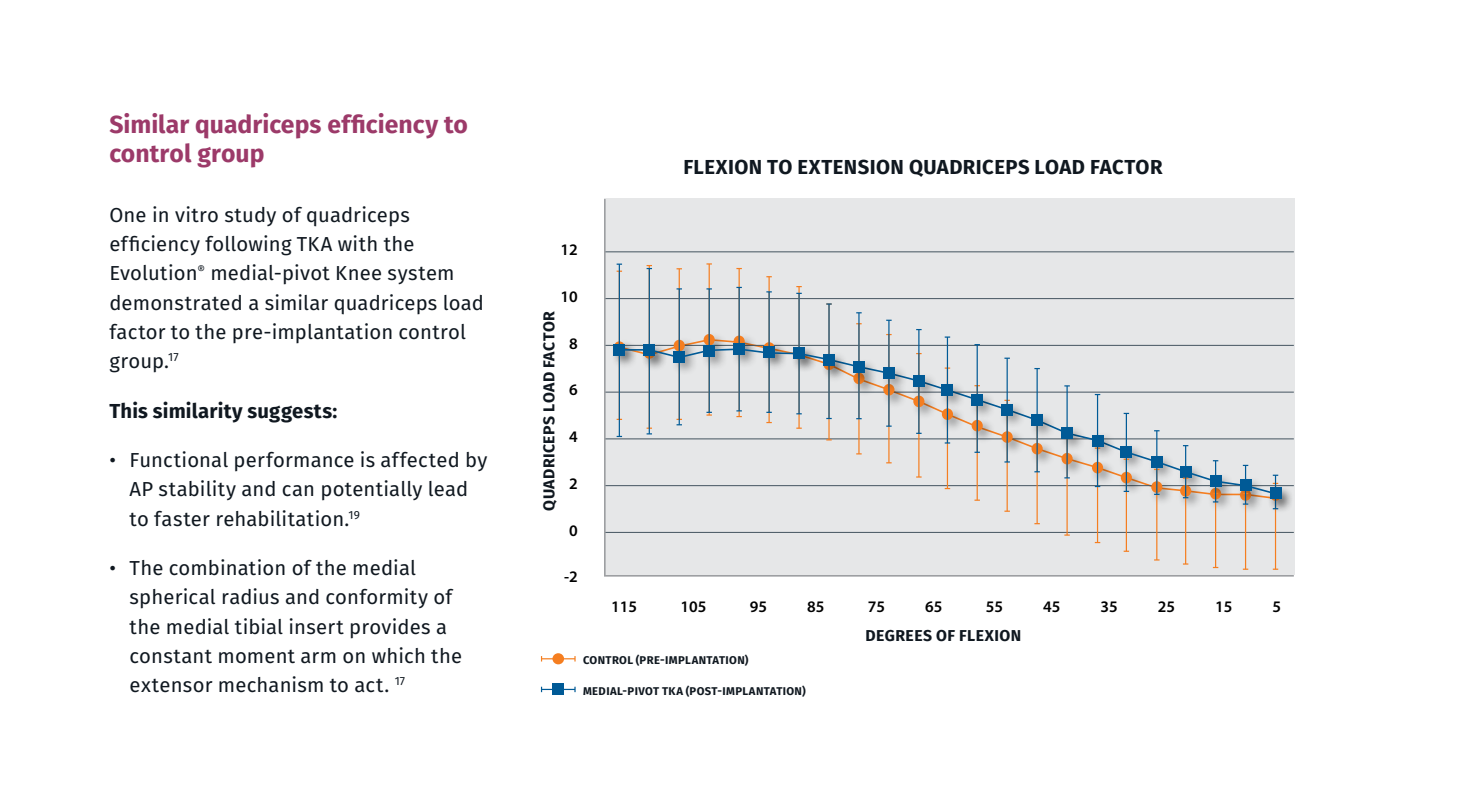
<style>
.page{position:relative;width:1458px;height:810px;background:#fff}
.page>*{position:absolute;margin:0;border:0;box-sizing:border-box;transform-origin:0 0}
.t1{font:700 24.75px/29.2px "Fira Sans";color:#9c3a69}
.t2{font:20.25px/29.2px "Fira Sans";letter-spacing:.01em;color:#101820}
.t3{font:700 20.25px "Fira Sans";letter-spacing:.02em;color:#101820}
.t4{font:600 16.2px "Myriad Pro";color:#000}
.t5{font:700 15.75px "Fira Sans";letter-spacing:.03em;color:#101820}
.t6{font:700 11.25px "Fira Sans";letter-spacing:.035em;color:#101820}
</style>
<div class="page">
<div style="left:604px;top:198px;width:691px;height:379px;background:#e6e7e8"></div>
<div style="left:611px;top:341px;width:27px;height:28px;background:#000;opacity:.35"></div>
<div style="left:614px;top:344px;width:11px;height:12px;background:#005a96"></div>
<hr style="left:679px;top:269px;width:1px;height:150px;background:#f57e20">
<hr style="left:709px;top:264px;width:1px;height:151px;background:#f57e20">
<svg style="left:706px;top:263px;width:6px;height:2px"></svg>
<hr style="left:739px;top:269px;width:1px;height:148px;background:#f57e20">
<hr style="left:769px;top:277px;width:1px;height:146px;background:#f57e20">
<hr style="left:798px;top:287px;width:2px;height:141px;background:#f57e20">
<div style="left:1207px;top:485px;width:27px;height:28px;background:#e6e7e8"></div>
<div style="left:1237px;top:486px;width:27px;height:29px;background:#e6e7e8"></div>
<div style="left:1267px;top:486px;width:27px;height:29px;background:#000;opacity:.35"></div>
<hr style="left:1275px;top:483px;width:1px;height:86px;background:#f57e20">
<div style="left:1267px;top:484px;width:27px;height:28px;background:#000;opacity:.35"></div>
<div style="left:1270px;top:487px;width:11px;height:12px;background:#005a96"></div>
<hr style="left:1037px;top:420px;width:1px;height:104px;background:#f57e20">
<hr style="left:1067px;top:432px;width:1px;height:103px;background:#f57e20">
<svg style="left:1064px;top:534px;width:6px;height:2px"></svg>
<hr style="left:1097px;top:448px;width:1px;height:95px;background:#f57e20">
<hr style="left:1126px;top:459px;width:1px;height:92px;background:#f57e20">
<hr style="left:1156px;top:469px;width:1px;height:91px;background:#f57e20">
<svg style="left:1154px;top:559px;width:6px;height:2px"></svg>
<hr style="left:1185px;top:478px;width:1px;height:86px;background:#f57e20">
<hr style="left:1215px;top:493px;width:1px;height:75px;background:#f57e20">
<hr style="left:1245px;top:493px;width:1px;height:76px;background:#f57e20">
<hr style="left:769px;top:292px;width:1px;height:120px;background:#005a96">
<hr style="left:798px;top:293px;width:2px;height:121px;background:#005a96">
<hr style="left:828px;top:304px;width:2px;height:114px;background:#005a96">
<svg style="left:826px;top:303px;width:6px;height:2px"></svg>
<hr style="left:858px;top:313px;width:2px;height:106px;background:#005a96">
<hr style="left:739px;top:287px;width:1px;height:124px;background:#005a96">
<hr style="left:709px;top:289px;width:1px;height:123px;background:#005a96">
<svg style="left:706px;top:288px;width:6px;height:2px"></svg>
<hr style="left:679px;top:289px;width:1px;height:136px;background:#005a96">
<hr style="left:649px;top:269px;width:1px;height:165px;background:#005a96">
<svg style="left:647px;top:265px;width:5px;height:4px"></svg>
<hr style="left:619px;top:264px;width:1px;height:172px;background:#005a96">
<svg style="left:617px;top:320px;width:661px;height:192px;background:#dcdddd"></svg>
<div style="left:552px;top:653px;width:12px;height:11px;background:#f57e20;border-radius:50%"></div>
<hr style="left:542px;top:658px;width:33px;height:1px;background:#f57e20">
<svg style="left:574px;top:656px;width:2px;height:6px"></svg>
<div style="left:552px;top:684px;width:12px;height:11px;background:#005a96"></div>
<hr style="left:542px;top:689px;width:33px;height:1px;background:#005a96">
<svg style="left:615px;top:348px;width:663px;height:148px;background:#d8dadb"></svg>
<div style="left:821px;top:351px;width:27px;height:28px;background:#000;opacity:.35"></div>
<div style="left:823px;top:354px;width:12px;height:11px;background:#005a96"></div>
<div style="left:851px;top:358px;width:27px;height:28px;background:#000;opacity:.35"></div>
<div style="left:853px;top:361px;width:12px;height:12px;background:#005a96"></div>
<div style="left:881px;top:365px;width:27px;height:28px;background:#000;opacity:.35"></div>
<div style="left:883px;top:367px;width:12px;height:12px;background:#005a96"></div>
<div style="left:911px;top:372px;width:27px;height:29px;background:#000;opacity:.35"></div>
<div style="left:913px;top:375px;width:11px;height:12px;background:#005a96"></div>
<div style="left:939px;top:381px;width:27px;height:28px;background:#000;opacity:.35"></div>
<div style="left:942px;top:384px;width:11px;height:12px;background:#005a96"></div>
<div style="left:969px;top:391px;width:27px;height:28px;background:#000;opacity:.35"></div>
<div style="left:972px;top:394px;width:11px;height:12px;background:#005a96"></div>
<div style="left:999px;top:401px;width:27px;height:28px;background:#000;opacity:.35"></div>
<div style="left:1002px;top:404px;width:11px;height:11px;background:#005a96"></div>
<div style="left:1059px;top:425px;width:27px;height:28px;background:#000;opacity:.35"></div>
<div style="left:1062px;top:427px;width:11px;height:12px;background:#005a96"></div>
<div style="left:1089px;top:432px;width:27px;height:28px;background:#000;opacity:.35"></div>
<div style="left:1092px;top:435px;width:11px;height:11px;background:#005a96"></div>
<div style="left:1029px;top:411px;width:27px;height:29px;background:#000;opacity:.35"></div>
<div style="left:1032px;top:414px;width:11px;height:12px;background:#005a96"></div>
<p class="t1" style="left:109px;top:110px;width:360px">Similar quadriceps efficiency to control group</p>
<p class="t2" style="left:109px;top:200px;width:376px">One in vitro study of quadriceps efficiency following TKA with the<br>Evolution<sup>®</sup> medial-pivot Knee system demonstrated a similar quadriceps load factor to the pre-implantation control group.<sup>17</sup></p>
<p class="t3" style="left:109px;top:396px;width:230px">This similarity suggests:</p>
<p class="t2" style="left:130px;top:445px;width:359px;text-indent:-20px">• Functional performance is affected by<br>AP stability and can potentially lead to faster rehabilitation.<sup>19</sup></p>
<p class="t2" style="left:130px;top:553px;width:334px;text-indent:-20px">• The combination of the medial spherical radius and conformity of the medial tibial insert provides a constant moment arm on which the extensor mechanism to act. <sup>17</sup></p>
<p class="t4" style="left:561px;top:241px;width:19px">12</p>
<p class="t4" style="left:561px;top:287px;width:19px">10</p>
<p class="t4" style="left:569px;top:334px;width:10px">8</p>
<p class="t4" style="left:569px;top:381px;width:10px">6</p>
<p class="t4" style="left:569px;top:428px;width:10px">4</p>
<p class="t4" style="left:569px;top:475px;width:10px">2</p>
<p class="t4" style="left:569px;top:521px;width:10px">0</p>
<p class="t4" style="left:564px;top:568px;width:15px">-2</p>
<p class="t5" style="left:538px;top:511px;width:201px;rotate:-90deg">QUADRICEPS LOAD FACTOR</p>
<p class="t3" style="left:683px;top:153px;width:481px">FLEXION TO EXTENSION QUADRICEPS LOAD FACTOR</p>
<p class="t4" style="left:611px;top:597px;width:27px">115</p>
<p class="t4" style="left:680px;top:597px;width:27px">105</p>
<p class="t4" style="left:750px;top:597px;width:19px">95</p>
<p class="t4" style="left:807px;top:597px;width:19px">85</p>
<p class="t4" style="left:868px;top:597px;width:19px">75</p>
<p class="t4" style="left:925px;top:597px;width:19px">65</p>
<p class="t4" style="left:986px;top:597px;width:19px">55</p>
<p class="t4" style="left:1043px;top:597px;width:19px">45</p>
<p class="t4" style="left:1100px;top:597px;width:19px">35</p>
<p class="t4" style="left:1158px;top:597px;width:19px">25</p>
<p class="t4" style="left:1215px;top:597px;width:19px">15</p>
<p class="t4" style="left:1272px;top:597px;width:10px">5</p>
<p class="t5" style="left:865px;top:624px;width:157px">DEGREES OF FLEXION</p>
<p class="t6" style="left:583px;top:652px;width:167px">CONTROL (PRE-IMPLANTATION)</p>
<p class="t6" style="left:583px;top:684px;width:224px">MEDIAL-PIVOT TKA (POST-IMPLANTATION)</p>
</div>
